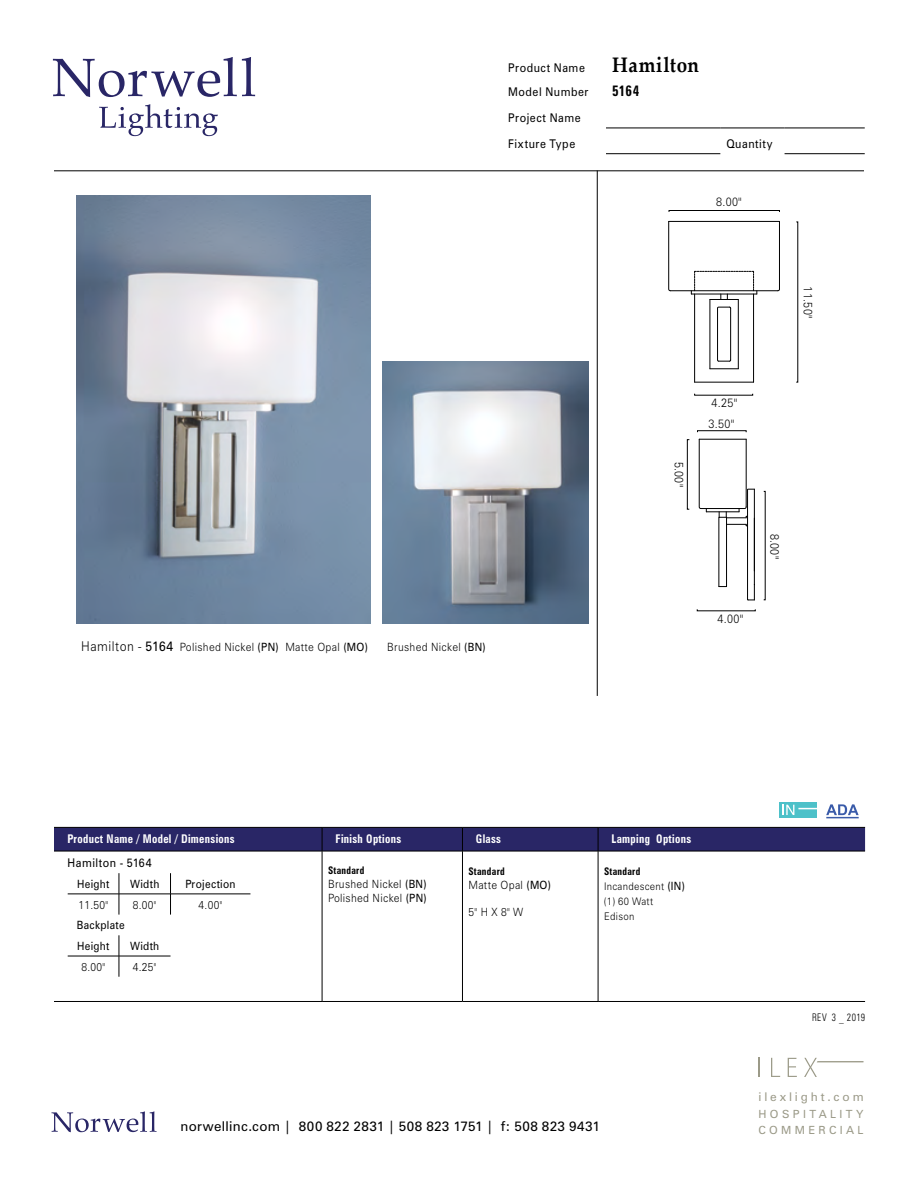
<style>
.page{position:relative;width:918px;height:1188px;background:#fff}
.page>*{position:absolute;margin:0;border:0;box-sizing:border-box;transform-origin:0 0}
.t1{font:700 21px "Palatino Linotype";letter-spacing:.03em;color:#000;scale:.9 1}
.t2{font:700 condensed 15px "Zurich BT";color:#000;scale:.9 1}
.t3{font:13.5px "Zurich BT";letter-spacing:.025em;color:#000}
.t4{font:12px/25.8px "Zurich BT";letter-spacing:.05em;color:#000;scale:.9 1}
.t5{font:700 condensed 12px "Zurich BT";letter-spacing:.03em;color:#fff;scale:.9 1}
.t6{font:300 12px "Zurich BT";letter-spacing:.03em;color:#000;scale:.9 1}
.t7{font:12px "Zurich BT";letter-spacing:.24em;color:#9b9a88}
.t8{font:300 11.4px/13.6px "Zurich BT";letter-spacing:.03em;color:#000;scale:.9 1}
.t9{font:11.4px/20.7px "Zurich BT";letter-spacing:.03em;color:#000;scale:.9 1}
.t10{font:11.25px/16.5px "Zurich BT";letter-spacing:.295em;color:#9b9a88}
.t11{font:300 10.5px/15px "Zurich BT";letter-spacing:.03em;color:#000;scale:.9 1}
.t12{font:700 condensed 10.5px "Zurich BT";letter-spacing:.03em;color:#000;scale:.9 1}
.t13{font:300 condensed 10.5px "Zurich BT";letter-spacing:.05em;color:#000;scale:.9 1}
.s1{font-size:13.5px}
.s2{font-weight:400;font-size:13.5px}
.s3{font-weight:400}
.s4{font-weight:700;font-stretch:condensed}
.s5{font-weight:400;font-size:11.4px}
</style>
<div class="page">
<hr style="left:54px;top:171px;width:810px;height:1px;background:#000">
<svg style="left:53px;top:57px;width:202px;height:40px"></svg>
<svg style="left:99px;top:104px;width:119px;height:32px"></svg>
<svg style="left:759px;top:1058px;width:1px;height:19px"></svg>
<svg style="left:771px;top:1058px;width:9px;height:19px"></svg>
<svg style="left:788px;top:1058px;width:9px;height:19px"></svg>
<svg style="left:804px;top:1058px;width:60px;height:19px"></svg>
<svg style="left:52px;top:1111px;width:105px;height:21px"></svg>
<div style="left:54px;top:827px;width:811px;height:24px;background:#292666"></div>
<hr style="left:322px;top:827px;width:140px;height:1px;background:#000">
<hr style="left:598px;top:827px;width:267px;height:1px;background:#000">
<hr style="left:54px;top:851px;width:268px;height:1px;background:#000">
<hr style="left:54px;top:1001px;width:268px;height:1px;background:#000">
<hr style="left:462px;top:851px;width:1px;height:150px;background:#000">
<hr style="left:462px;top:851px;width:136px;height:1px;background:#000">
<hr style="left:462px;top:1001px;width:136px;height:1px;background:#000">
<hr style="left:322px;top:851px;width:1px;height:150px;background:#000">
<hr style="left:598px;top:851px;width:1px;height:150px;background:#000">
<hr style="left:322px;top:851px;width:140px;height:1px;background:#000">
<hr style="left:322px;top:1001px;width:140px;height:1px;background:#000">
<hr style="left:598px;top:851px;width:267px;height:1px;background:#000">
<hr style="left:598px;top:1001px;width:267px;height:1px;background:#000">
<hr style="left:597px;top:171px;width:1px;height:525px;background:#000">
<img style="left:77px;top:196px;width:293px;height:427px">
<svg style="left:826px;top:804px;width:33px;height:11px"></svg>
<hr style="left:826px;top:817px;width:33px;height:1px;background:#3a5ba9">
<div style="left:780px;top:802px;width:37px;height:16px;background:#4dc1c9"></div>
<svg style="left:782px;top:805px;width:35px;height:10px"></svg>
<hr style="left:606px;top:153px;width:114px;height:1px;background:#000">
<hr style="left:785px;top:153px;width:80px;height:1px;background:#000">
<hr style="left:606px;top:128px;width:114px;height:1px;background:#000">
<hr style="left:720px;top:128px;width:65px;height:1px;background:#000">
<hr style="left:785px;top:128px;width:80px;height:1px;background:#000">
<hr style="left:68px;top:956px;width:51px;height:1px;background:#000">
<hr style="left:119px;top:956px;width:52px;height:1px;background:#000">
<svg style="left:119px;top:935px;width:1px;height:42px"></svg>
<hr style="left:68px;top:894px;width:51px;height:1px;background:#000">
<hr style="left:119px;top:894px;width:52px;height:1px;background:#000">
<svg style="left:119px;top:873px;width:1px;height:42px"></svg>
<hr style="left:171px;top:894px;width:79px;height:1px;background:#000">
<svg style="left:170px;top:873px;width:1px;height:42px"></svg>
<svg style="left:668px;top:221px;width:2px;height:70px"></svg>
<hr style="left:779px;top:221px;width:1px;height:68px;background:#000">
<hr style="left:706px;top:512px;width:33px;height:1px;background:#000">
<hr style="left:701px;top:508px;width:44px;height:1px;background:#000">
<hr style="left:710px;top:299px;width:1px;height:70px;background:#000">
<hr style="left:738px;top:299px;width:1px;height:70px;background:#000">
<svg style="left:710px;top:369px;width:28px;height:1px"></svg>
<svg style="left:717px;top:307px;width:14px;height:55px"></svg>
<hr style="left:694px;top:294px;width:1px;height:88px;background:#000">
<hr style="left:753px;top:294px;width:1px;height:88px;background:#000">
<hr style="left:669px;top:221px;width:110px;height:1px;background:#000">
<hr style="left:747px;top:490px;width:1px;height:109px;background:#000">
<hr style="left:699px;top:439px;width:47px;height:1px;background:#000">
<svg style="left:747px;top:599px;width:7px;height:2px"></svg>
<hr style="left:695px;top:382px;width:59px;height:1px;background:#000">
<hr style="left:670px;top:290px;width:108px;height:1px;background:#000">
<svg style="left:699px;top:439px;width:8px;height:73px"></svg>
<hr style="left:746px;top:439px;width:1px;height:68px;background:#000">
<svg style="left:718px;top:506px;width:29px;height:81px"></svg>
<hr style="left:754px;top:489px;width:1px;height:111px;background:#000">
<svg style="left:691px;top:271px;width:67px;height:29px"></svg>
<div style="left:669px;top:210px;width:111px;height:2px;border:1px solid #000"></div>
<div style="left:687px;top:440px;width:3px;height:69px;border:1px solid #000"></div>
<img style="left:383px;top:362px;width:205px;height:261px">
<p class="t4" style="left:508px;top:55px;width:87px">Product Name</p>
<h1 class="t1" style="left:612px;top:50px;width:98px">Hamilton</h1>
<p class="t4" style="left:508px;top:79px;width:91px">Model Number</p>
<h2 class="t2" style="left:612px;top:82px;width:32px">5164</h2>
<p class="t4" style="left:508px;top:105px;width:82px">Project Name<br>Fixture Type</p>
<p class="t4" style="left:726px;top:130px;width:53px">Quantity</p>
<p class="t6" style="left:716px;top:194px;width:30px">8.00"</p>
<p class="t8" style="left:81px;top:640px;width:320px"><span class="s1">Hamilton -</span> <span class="s2">5164</span> Polished Nickel <span class="s3">(PN)</span> Matte Opal <span class="s3">(MO)</span></p>
<p class="t8" style="left:387px;top:640px;width:111px">Brushed Nickel <span class="s3">(BN)</span></p>
<p class="t6" style="left:815px;top:286px;width:37px;rotate:90deg">11.50"</p>
<p class="t6" style="left:686px;top:462px;width:30px;rotate:90deg">5.00"</p>
<p class="t6" style="left:712px;top:395px;width:30px">4.25"</p>
<p class="t6" style="left:709px;top:417px;width:30px">3.50"</p>
<p class="t6" style="left:718px;top:612px;width:30px">4.00"</p>
<p class="t6" style="left:782px;top:534px;width:30px;rotate:90deg">8.00"</p>
<p class="t5" style="left:68px;top:831px;width:187px">Product Name / Model / Dimensions</p>
<p class="t5" style="left:336px;top:831px;width:74px">Finish Options</p>
<p class="t5" style="left:476px;top:831px;width:29px">Glass</p>
<p class="t5" style="left:612px;top:831px;width:90px">Lamping Options</p>
<p class="t4" style="left:68px;top:850px;width:95px">Hamilton - 5164</p>
<p class="t12" style="left:328px;top:864px;width:42px">Standard</p>
<p class="t8" style="left:328px;top:877px;width:111px">Brushed Nickel <span class="s3">(BN)<br></span>Polished Nickel <span class="s3">(PN)</span></p>
<p class="t12" style="left:468px;top:865px;width:42px">Standard</p>
<p class="t8" style="left:468px;top:878px;width:93px">Matte Opal <span class="s3">(MO)</span></p>
<p class="t8" style="left:468px;top:905px;width:62px">5" H X 8" W</p>
<p class="t11" style="left:604px;top:864px;width:91px"><span class="s4">Standard<br></span>Incandescent <span class="s5">(IN) </span>(1) 60 Watt<br>Edison</p>
<p class="t9" style="left:77px;top:873px;width:38px">Height</p>
<p class="t9" style="left:130px;top:873px;width:34px">Width</p>
<p class="t9" style="left:185px;top:873px;width:57px">Projection</p>
<p class="t8" style="left:78px;top:898px;width:35px">11.50"</p>
<p class="t8" style="left:133px;top:898px;width:28px">8.00"</p>
<p class="t8" style="left:199px;top:898px;width:28px">4.00"</p>
<p class="t9" style="left:77px;top:915px;width:55px">Backplate<br>Height</p>
<p class="t9" style="left:130px;top:936px;width:34px">Width</p>
<p class="t8" style="left:81px;top:960px;width:28px">8.00"</p>
<p class="t8" style="left:133px;top:960px;width:28px">4.25"</p>
<p class="t3" style="left:181px;top:1118px;width:421px">norwellinc.com | 800 822 2831 | 508 823 1751 | f: 508 823 9431</p>
<p class="t13" style="left:812px;top:1011px;width:60px">REV 3 _ 2019</p>
<p class="t7" style="left:759px;top:1090px;width:107px">ilexlight.com</p>
<p class="t10" style="left:759px;top:1106px;width:107px">HOSPITALITY<br>COMMERCIAL</p>
</div>
